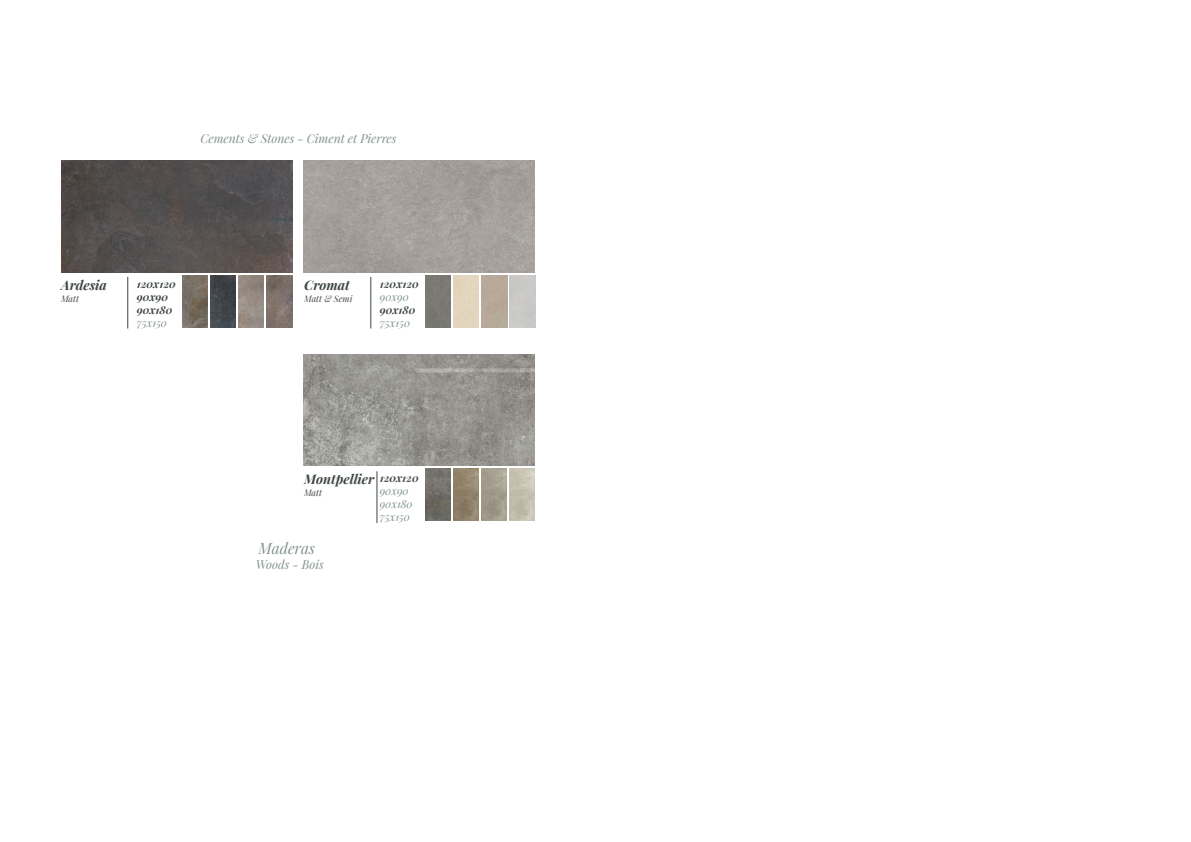
<style>
.page{position:relative;width:1191px;height:842px;background:#fff}
.page>*{position:absolute;margin:0;border:0;box-sizing:border-box;transform-origin:0 0}
.t1{font:italic 15.4px "Playfair Display";color:#81948c}
.t2{font:italic 700 13.2px "Playfair Display";color:#3f4742}
.t3{font:italic 12.2px "Playfair Display";color:#81948c}
.t4{font:italic 700 10.8px/12.9px "Playfair Display";color:#3f4742}
.t5{font:italic 10.8px/12.9px "Playfair Display";color:#81948c}
.t6{font:italic 8.8px "Playfair Display";color:#3f4742}
</style>
<div class="page">
<img style="left:61px;top:161px;width:231px;height:111px">
<hr style="left:127px;top:277px;width:1px;height:52px;background:#3f4742">
<img style="left:182px;top:275px;width:26px;height:52px">
<img style="left:210px;top:275px;width:26px;height:52px">
<img style="left:238px;top:275px;width:26px;height:52px">
<img style="left:266px;top:275px;width:26px;height:52px">
<hr style="left:370px;top:277px;width:1px;height:52px;background:#3f4742">
<hr style="left:377px;top:471px;width:1px;height:52px;background:#3f4742">
<img style="left:304px;top:161px;width:231px;height:111px">
<img style="left:304px;top:355px;width:231px;height:111px">
<img style="left:425px;top:469px;width:26px;height:52px">
<img style="left:453px;top:469px;width:26px;height:52px">
<img style="left:481px;top:469px;width:26px;height:52px">
<img style="left:509px;top:469px;width:26px;height:52px">
<p class="t3" style="left:200px;top:129px;width:198px">Cements &amp; Stones - Ciment et Pierres</p>
<p class="t2" style="left:61px;top:274px;width:47px">Ardesia</p>
<p class="t6" style="left:61px;top:292px;width:19px">Matt</p>
<p class="t4" style="left:137px;top:276px;width:40px">120x120<br>90x90<br>90x180</p>
<p class="t5" style="left:137px;top:315px;width:32px">75x150</p>
<p class="t2" style="left:304px;top:274px;width:47px">Cromat</p>
<p class="t6" style="left:304px;top:292px;width:50px">Matt &amp; Semi</p>
<p class="t4" style="left:380px;top:276px;width:40px">120x120</p>
<p class="t5" style="left:380px;top:289px;width:30px">90x90</p>
<p class="t4" style="left:380px;top:302px;width:37px">90x180</p>
<p class="t5" style="left:380px;top:315px;width:32px">75x150</p>
<p class="t2" style="left:304px;top:469px;width:72px">Montpellier</p>
<p class="t6" style="left:304px;top:486px;width:19px">Matt</p>
<p class="t4" style="left:380px;top:470px;width:40px">120x120</p>
<p class="t5" style="left:380px;top:483px;width:34px">90x90<br>90x180<br>75x150</p>
<p class="t1" style="left:258px;top:536px;width:58px">Maderas</p>
<p class="t3" style="left:256px;top:554px;width:69px">Woods - Bois</p>
</div>
